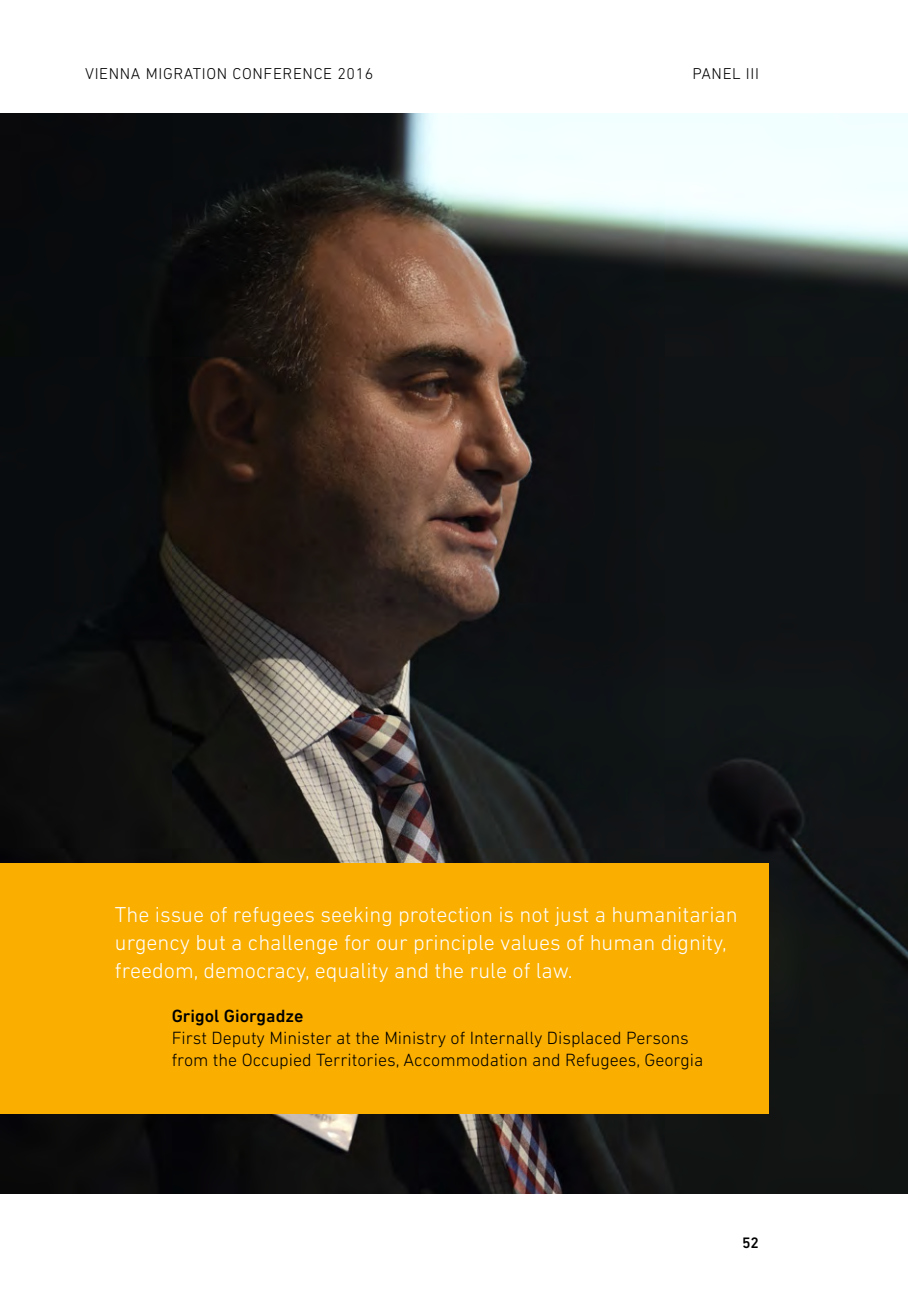
<style>
.page{position:relative;width:908px;height:1304px;background:#fff}
.page>*{position:absolute;margin:0;border:0;box-sizing:border-box;transform-origin:0 0}
.t1{font:300 22px/28px "DIN Next LT Pro";color:#fff}
.t2{font:300 18px/22px "DIN Next LT Pro";color:#000}
.t3{font:500 18px "DIN Next LT Pro";color:#000}
.t4{font:300 16px "DIN Next LT Pro";letter-spacing:.04em;color:#000}
.t5{font:500 15.4px "DIN Next LT Pro";color:#000}
</style>
<div class="page">
<img style="left:0;top:113px;width:907px;height:1080px">
<div style="left:0;top:863px;width:768px;height:251px;background:#f9ae00"></div>
<p class="t4" style="left:85px;top:65px;width:289px">VIENNA MIGRATION CONFERENCE 2016</p>
<p class="t4" style="left:692px;top:65px;width:68px">PANEL III</p>
<p class="t1" style="left:115px;top:901px;width:624px">The issue of refugees seeking protection is not just a humanitarian urgency but a challenge for our principle values of human dignity, freedom, democracy, equality and the rule of law.</p>
<p class="t3" style="left:171px;top:1005px;width:133px">Grigol Giorgadze</p>
<p class="t2" style="left:171px;top:1026px;width:533px">First Deputy Minister at the Ministry of Internally Displaced Persons from the Occupied Territories, Accommodation and Refugees, Georgia</p>
<p class="t5" style="left:741px;top:1234px;width:18px">52</p>
</div>
